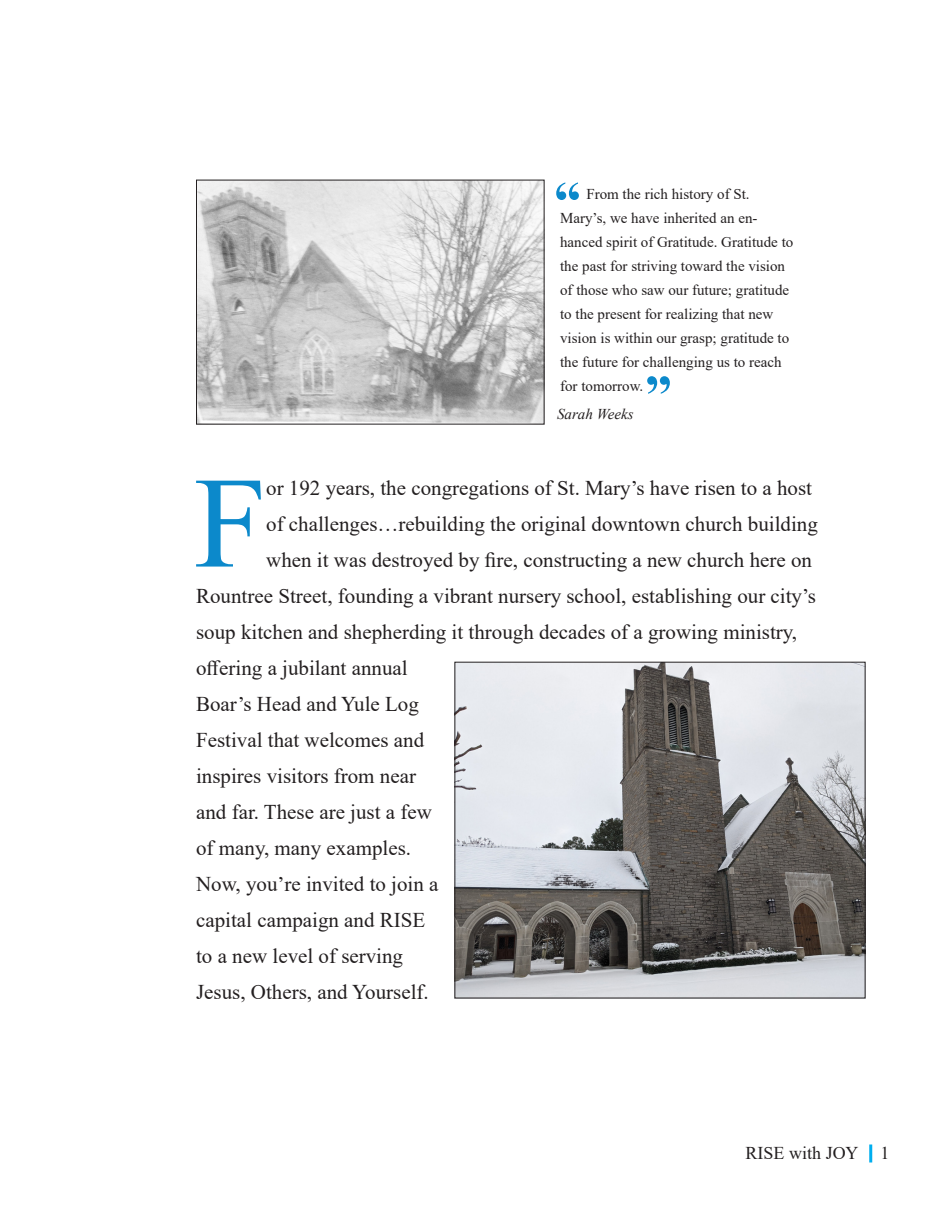
<style>
.page{position:relative;width:945px;height:1215px;background:#fff}
.page>*{position:absolute;margin:0;border:0;box-sizing:border-box;transform-origin:0 0}
.t1{font:129.75px "Times New Roman";color:#0c89cb}
.t2{font:700 54px "Times New Roman";color:#0c89cb}
.t3{font:21px "Times New Roman";color:#231f20}
.t4{font:18px "Times New Roman";color:#231f20}
.t5{font:15px/24px "Times New Roman";color:#231f20}
.t6{font:italic 15px "Times New Roman";color:#231f20}
</style>
<div class="page">
<hr style="left:869px;top:1144px;width:3px;height:18px;background:#00aeef">
<img style="left:198px;top:182px;width:344px;height:240px">
<img style="left:456px;top:664px;width:408px;height:332px">
<div style="left:454px;top:662px;width:412px;height:336px;border:1px solid #231f20"></div>
<p class="t2" style="left:554px;top:162px;width:28px">“</p>
<p class="t5" style="left:560px;top:181px;width:235px;text-indent:26px">From the rich history of St.<br>Mary’s, we have inherited an en&shy;hanced spirit of Gratitude. Gratitude to the past for striving toward the vision of those who saw our future; gratitude to the present for realizing that new vision is within our grasp; gratitude to the future for challenging us to reach for tomorrow.</p>
<p class="t2" style="left:645px;top:356px;width:28px">”</p>
<p class="t6" style="left:557px;top:404px;width:78px">Sarah Weeks</p>
<p class="t1" style="left:194px;top:432px;width:74px">F</p>
<p class="t3" style="left:266px;top:473px;width:547px">or 192 years, the congregations of St. Mary’s have risen to a host</p>
<p class="t3" style="left:266px;top:509px;width:553px">of challenges…rebuilding the original downtown church building</p>
<p class="t3" style="left:266px;top:545px;width:547px">when it was destroyed by fire, constructing a new church here on</p>
<p class="t3" style="left:196px;top:581px;width:621px">Rountree Street, founding a vibrant nursery school, establishing our city’s</p>
<p class="t3" style="left:196px;top:617px;width:603px">soup kitchen and shepherding it through decades of a growing ministry,</p>
<p class="t3" style="left:196px;top:653px;width:213px">offering a jubilant annual</p>
<p class="t3" style="left:196px;top:689px;width:224px">Boar’s Head and Yule Log</p>
<p class="t3" style="left:196px;top:725px;width:230px">Festival that welcomes and</p>
<p class="t3" style="left:196px;top:761px;width:221px">inspires visitors from near</p>
<p class="t3" style="left:196px;top:797px;width:237px">and far. These are just a few</p>
<p class="t3" style="left:196px;top:833px;width:217px">of many, many examples.</p>
<p class="t3" style="left:196px;top:869px;width:244px">Now, you’re invited to join a</p>
<p class="t3" style="left:196px;top:905px;width:231px">capital campaign and RISE</p>
<p class="t3" style="left:196px;top:941px;width:209px">to a new level of serving</p>
<p class="t3" style="left:196px;top:977px;width:234px">Jesus, Others, and Yourself.</p>
<p class="t4" style="left:746px;top:1140px;width:145px">RISE with JOY 1</p>
</div>
